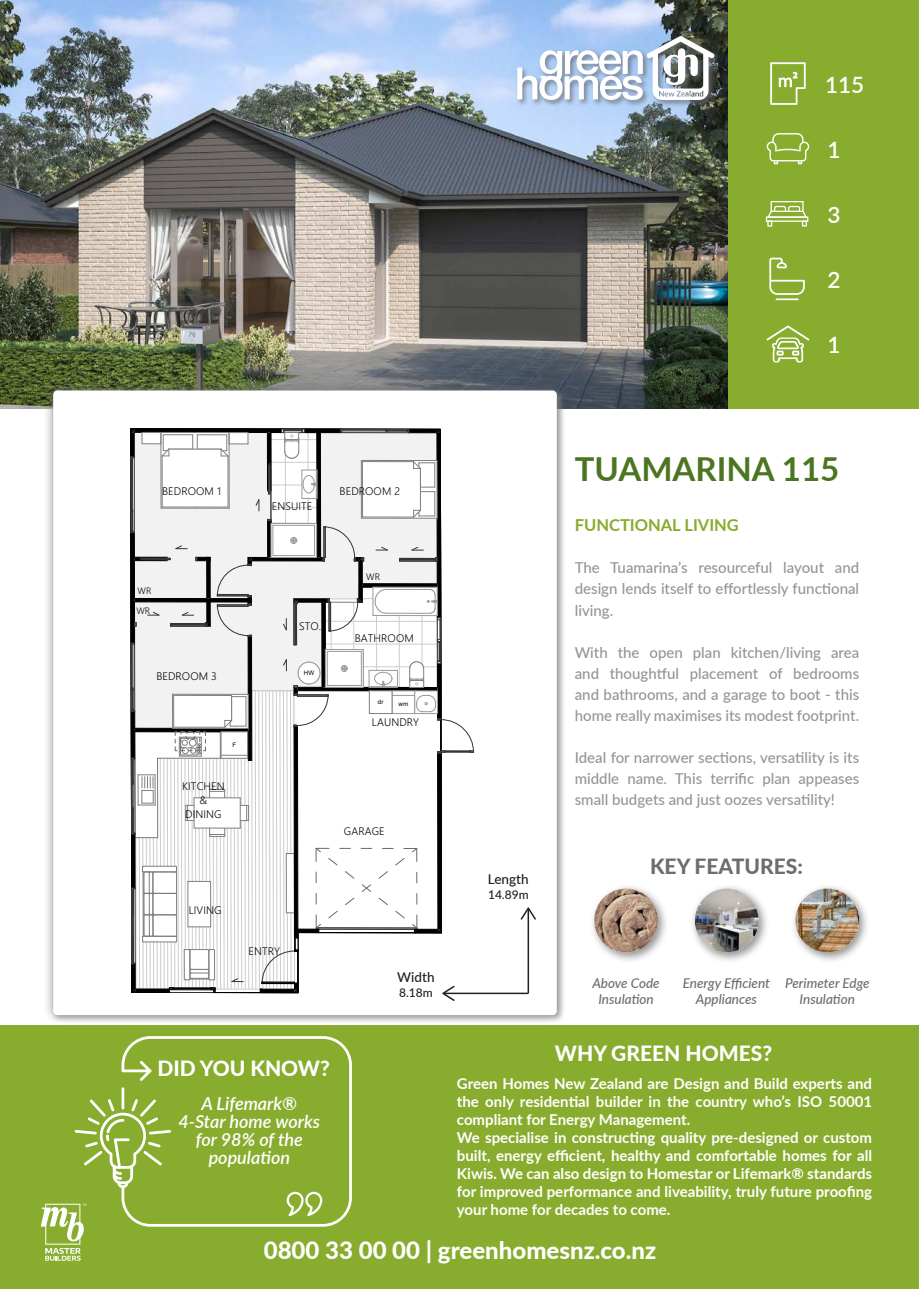
<style>
.page{position:relative;width:919px;height:1289px;background:#fff}
.page>*{position:absolute;margin:0;border:0;box-sizing:border-box;transform-origin:0 0}
.t1{font:700 33px "Lato";color:#4b7520}
.t2{font:800 24px "Lato";color:#fff}
.t3{font:600 22.5px "Lato";color:#fff}
.t4{font:800 21px "Lato";color:#fff}
.t5{font:800 21px "Lato";color:#6c6d70}
.t6{font:italic 600 18px/18px "Lato";color:#fff;text-align:center}
.t7{font:700 16.5px "Lato";color:#88ac2e}
.t8{font:700 15px/18px "Lato";color:#fff;text-align:justify}
.t9{font:500 15px/21px "Lato";color:#939598;text-align:justify}
.t10{font:italic 500 13.5px/16.2px "Lato";color:#6c6d70;text-align:center}
.t11{font:500 13.5px "Lato";color:#231f20}
.t12{font:500 12px "Lato";color:#231f20}
.t13{font:300 10.65px/14.2px "Malgun Gothic";letter-spacing:.005em;color:#000;text-align:center}
.t14{font:300 9.15px/20px "Malgun Gothic";color:#000}
.t15{font:6.15px "Arial";color:#000}
</style>
<div class="page">
<div style="left:726px;top:0;width:192px;height:408px;background:#88ac2e"></div>
<svg style="left:770px;top:62px;width:35px;height:43px"></svg>
<svg style="left:765px;top:201px;width:43px;height:26px"></svg>
<svg style="left:769px;top:258px;width:35px;height:42px"></svg>
<svg style="left:766px;top:325px;width:43px;height:37px"></svg>
<svg style="left:766px;top:133px;width:43px;height:31px"></svg>
<img style="left:0;top:0;width:727px;height:408px">
<div style="left:43px;top:380px;width:523px;height:644px;background:#6c6d70;opacity:.75"></div>
<div style="left:53px;top:390px;width:503px;height:625px;background:#fff;border-radius:4px"></div>
<div style="left:0;top:1025px;width:918px;height:263px;background:#88ac2e"></div>
<div style="left:589px;top:883px;width:79px;height:80px;background:#6c6d70;opacity:.75"></div>
<img style="left:594px;top:888px;width:64px;height:64px;border-radius:32px">
<div style="left:689px;top:883px;width:80px;height:80px;background:#6c6d70;opacity:.75"></div>
<img style="left:694px;top:888px;width:64px;height:64px;border-radius:32px">
<div style="left:790px;top:883px;width:80px;height:80px;background:#6c6d70;opacity:.75"></div>
<img style="left:795px;top:888px;width:64px;height:64px;border-radius:32px">
<svg style="left:41px;top:1036px;width:311px;height:224px"></svg>
<hr style="left:527px;top:909px;width:2px;height:84px;background:#231f20">
<svg style="left:520px;top:907px;width:16px;height:12px"></svg>
<hr style="left:444px;top:992px;width:84px;height:2px;background:#231f20">
<svg style="left:130px;top:428px;width:344px;height:572px"></svg>
<div style="left:516px;top:35px;width:205px;height:72px;background:#6c6d70;opacity:.75"></div>
<svg style="left:517px;top:36px;width:197px;height:64px"></svg>
<p class="t3" style="left:825px;top:68px;width:41px">115</p>
<p class="t3" style="left:827px;top:133px;width:15px">1</p>
<p class="t3" style="left:827px;top:198px;width:15px">3</p>
<p class="t3" style="left:827px;top:263px;width:15px">2</p>
<p class="t3" style="left:827px;top:328px;width:15px">1</p>
<p class="t13" style="left:162px;top:484px;width:60px">BEDROOM 1</p>
<p class="t13" style="left:339px;top:484px;width:62px">BEDROOM 2</p>
<p class="t14" style="left:136px;top:581px;width:16px">WR<br>WR</p>
<p class="t13" style="left:156px;top:669px;width:62px">BEDROOM 3</p>
<p class="t15" style="left:232px;top:741px;width:5px">F</p>
<p class="t13" style="left:182px;top:779px;width:44px">KITCHEN &amp;<br>DINING</p>
<p class="t13" style="left:272px;top:499px;width:42px">ENSUITE</p>
<p class="t13" style="left:299px;top:619px;width:24px">STO.</p>
<p class="t15" style="left:304px;top:669px;width:12px">HW</p>
<p class="t14" style="left:366px;top:567px;width:15px">WR</p>
<p class="t13" style="left:355px;top:631px;width:60px">BATHROOM</p>
<p class="t15" style="left:378px;top:698px;width:7px">dr</p>
<p class="t15" style="left:398px;top:700px;width:11px">wm</p>
<p class="t13" style="left:372px;top:714px;width:49px">LAUNDRY</p>
<p class="t13" style="left:344px;top:824px;width:42px">GARAGE</p>
<p class="t13" style="left:189px;top:903px;width:34px">LIVING</p>
<p class="t13" style="left:248px;top:943px;width:33px">ENTRY</p>
<p class="t4" style="left:157px;top:1052px;width:174px">DID YOU KNOW?</p>
<p class="t6" style="left:178px;top:1093px;width:143px">A Lifemark®<br>4-Star home works for 98% of the population</p>
<p class="t11" style="left:397px;top:967px;width:39px">Width</p>
<p class="t12" style="left:399px;top:983px;width:35px">8.18m</p>
<p class="t1" style="left:574px;top:444px;width:266px">TUAMARINA 115</p>
<p class="t11" style="left:488px;top:869px;width:42px">Length</p>
<p class="t12" style="left:488px;top:885px;width:42px">14.89m</p>
<p class="t7" style="left:574px;top:513px;width:166px">FUNCTIONAL LIVING</p>
<p class="t9" style="left:574px;top:557px;width:286px">The Tuamarina’s resourceful layout and design lends itself to effortlessly functional living.</p>
<p class="t9" style="left:574px;top:641px;width:286px">With the open plan kitchen/living area and thoughtful placement of bedrooms and bathrooms, and a garage to boot - this home really maximises its modest footprint.</p>
<p class="t9" style="left:574px;top:746px;width:286px">Ideal for narrower sections, versatility is its middle name. This terrific plan appeases small budgets and just oozes versatility!</p>
<p class="t5" style="left:650px;top:850px;width:154px">KEY FEATURES:</p>
<p class="t10" style="left:592px;top:974px;width:69px">Above Code<br>Insulation</p>
<p class="t10" style="left:682px;top:974px;width:89px">Energy Efficient<br>Appliances</p>
<p class="t10" style="left:785px;top:974px;width:86px">Perimeter Edge<br>Insulation</p>
<p class="t4" style="left:555px;top:1037px;width:219px">WHY GREEN HOMES?</p>
<p class="t8" style="left:457px;top:1073px;width:416px">Green Homes New Zealand are Design and Build experts and the only residential builder in the country who’s ISO 50001 compliant for Energy Management.</p>
<p class="t8" style="left:457px;top:1127px;width:416px">We specialise in constructing quality pre-designed or custom built, energy efficient, healthy and comfortable homes for all Kiwis. We can also design to Homestar or Lifemark® standards for improved performance and liveability, truly future proofing your home for decades to come.</p>
<p class="t2" style="left:264px;top:1231px;width:394px">0800 33 00 00 | greenhomesnz.co.nz</p>
</div>
